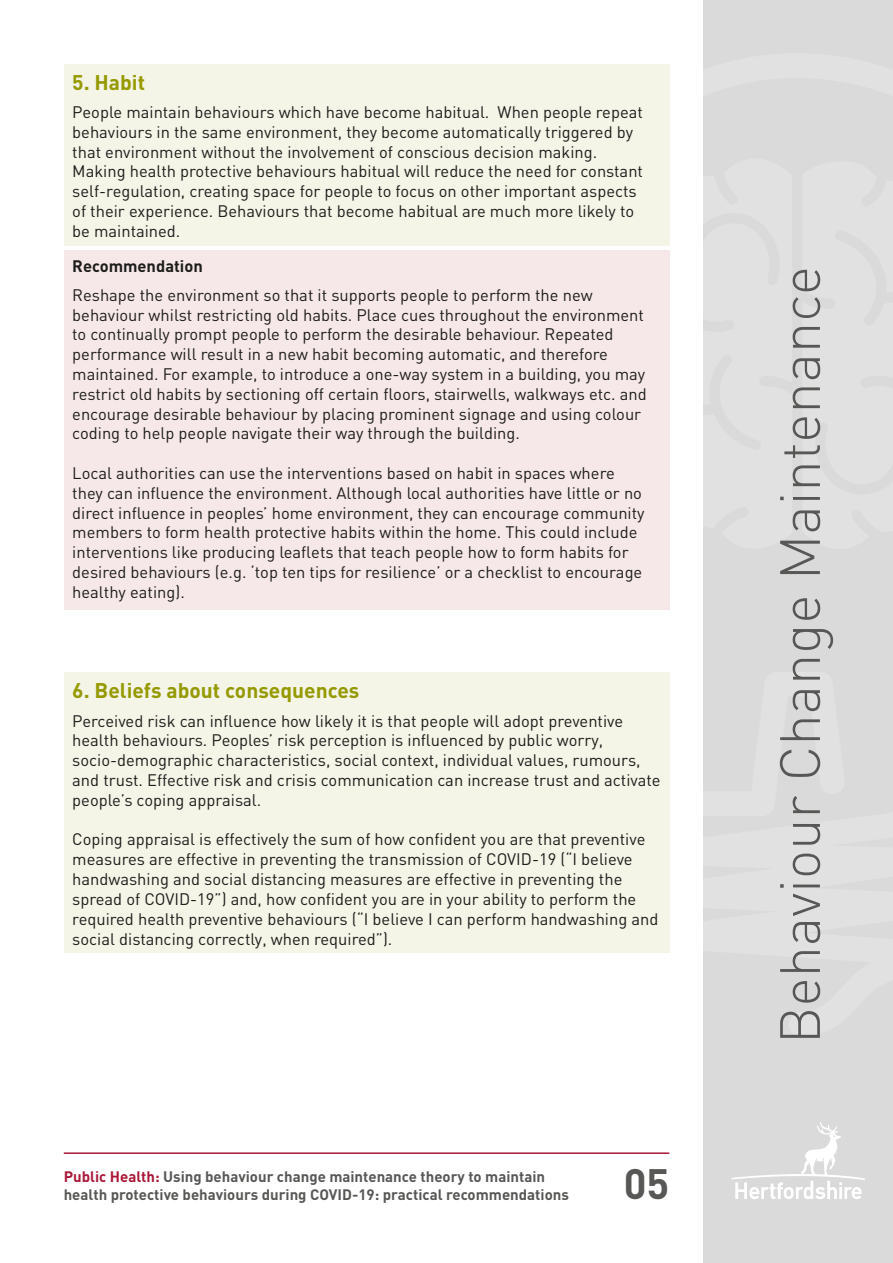
<style>
.page{position:relative;width:893px;height:1263px;background:#fff}
.page>*{position:absolute;margin:0;border:0;box-sizing:border-box;transform-origin:0 0}
.t1{font:300 55.8px "DIN";color:#575756}
.t2{font:700 42px "DIN";color:#575756}
.body{font:700 21px "DIN";color:#959a00}
.body-2{font:16.5px/19.8px "DIN";color:#1d1d1b}
.body-3{font:700 16.5px "DIN";color:#1d1d1b}
.t3{font:700 15px/18px "DIN";color:#575756}
.s1{color:#ab1738}
</style>
<div class="page">
<div style="left:703px;top:0;width:190px;height:1263px;background:#dadada"></div>
<svg style="left:731px;top:1122px;width:134px;height:77px"></svg>
<hr style="left:64px;top:1152px;width:605px;height:2px;background:#ab1738">
<div style="left:64px;top:64px;width:605px;height:181px;background:#f4f4e7"></div>
<div style="left:64px;top:250px;width:605px;height:360px;background:#f6e8e8"></div>
<div style="left:64px;top:672px;width:605px;height:281px;background:#f4f4e7"></div>
<p class="body" style="left:72px;top:68px;width:74px">5. Habit</p>
<p class="body-2" style="left:72px;top:102px;width:572px">People maintain behaviours which have become habitual. When people repeat behaviours in the same environment, they become automatically triggered by that environment without the involvement of conscious decision making.<br>Making health protective behaviours habitual will reduce the need for constant self-regulation, creating space for people to focus on other important aspects of their experience. Behaviours that become habitual are much more likely to be maintained.</p>
<p class="body-3" style="left:72px;top:256px;width:132px">Recommendation</p>
<p class="body-2" style="left:72px;top:285px;width:576px">Reshape the environment so that it supports people to perform the new behaviour whilst restricting old habits. Place cues throughout the environment to continually prompt people to perform the desirable behaviour. Repeated performance will result in a new habit becoming automatic, and therefore maintained. For example, to introduce a one-way system in a building, you may restrict old habits by sectioning off certain floors, stairwells, walkways etc. and encourage desirable behaviour by placing prominent signage and using colour coding to help people navigate their way through the building.</p>
<p class="body-2" style="left:72px;top:463px;width:574px">Local authorities can use the interventions based on habit in spaces where they can influence the environment. Although local authorities have little or no direct influence in peoples’ home environment, they can encourage community members to form health protective habits within the home. This could include interventions like producing leaflets that teach people how to form habits for desired behaviours (e.g. ‘top ten tips for resilience’ or a checklist to encourage healthy eating).</p>
<p class="body" style="left:72px;top:677px;width:289px">6. Beliefs about consequences</p>
<p class="body-2" style="left:72px;top:710px;width:590px">Perceived risk can influence how likely it is that people will adopt preventive health behaviours. Peoples’ risk perception is influenced by public worry, socio-demographic characteristics, social context, individual values, rumours, and trust. Effective risk and crisis communication can increase trust and activate people’s coping appraisal.</p>
<p class="body-2" style="left:72px;top:829px;width:588px">Coping appraisal is effectively the sum of how confident you are that preventive measures are effective in preventing the transmission of COVID-19 (“I believe handwashing and social distancing measures are effective in preventing the spread of COVID-19”) and, how confident you are in your ability to perform the required health preventive behaviours (“I believe I can perform handwashing and social distancing correctly, when required”).</p>
<p class="t3" style="left:64px;top:1167px;width:507px"><span class="s1">Public Health:</span> Using behaviour change maintenance theory to maintain health protective behaviours during COVID-19: practical recommendations</p>
<h2 class="t2" style="left:624px;top:1156px;width:47px">05</h2>
<h1 class="t1" style="left:765px;top:1044px;width:779px;rotate:-90deg">Behaviour Change Maintenance</h1>
</div>
